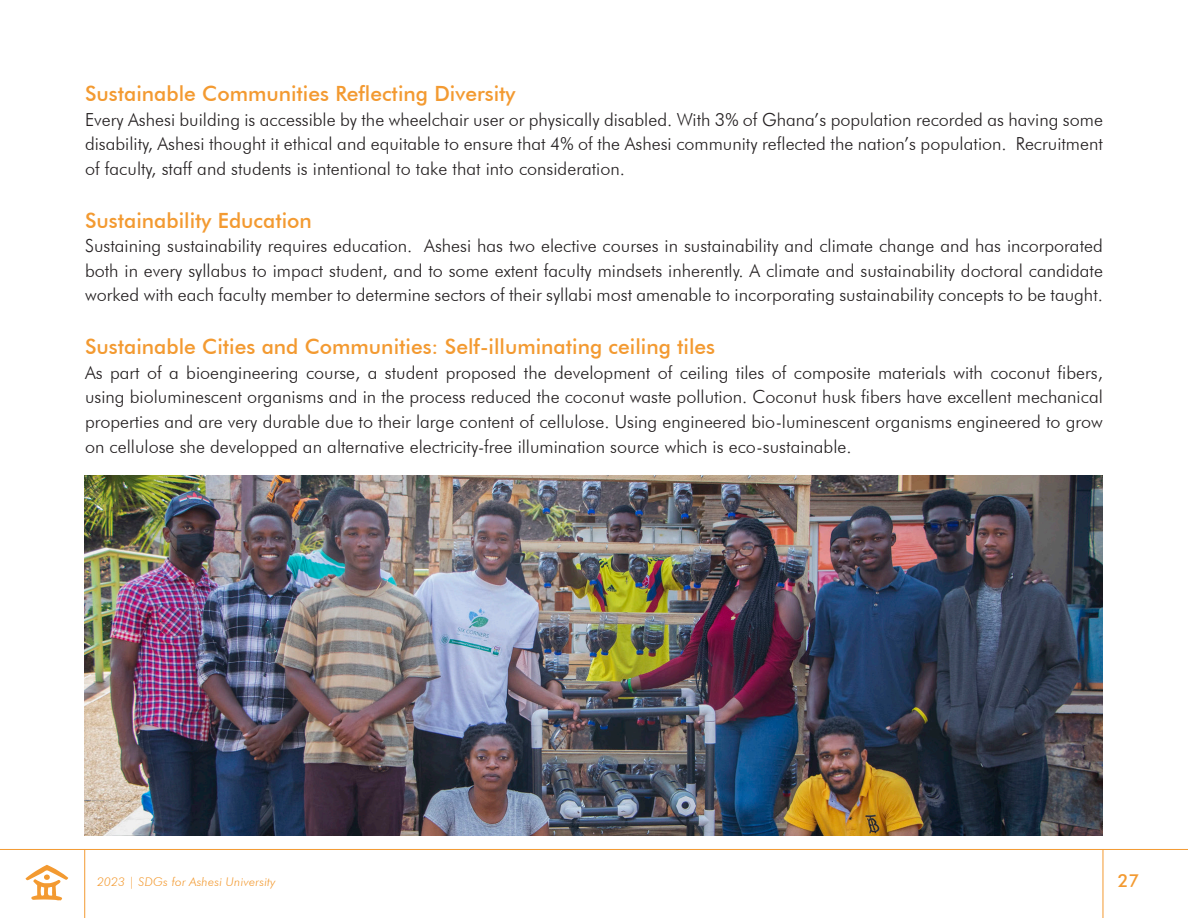
<style>
.page{position:relative;width:1188px;height:918px;background:#fff}
.page>*{position:absolute;margin:0;border:0;box-sizing:border-box;transform-origin:0 0}
.Sub_Header{font:500 21px "Futura BT";color:#f39a31}
.Body{font:300 18px/24.6px "Futura BT";color:#231f20;text-align:justify}
.Sub_Header-2{font:500 18px "Futura BT";color:#f39a31}
.Body-2{font:italic 300 12px "Futura BT";letter-spacing:.02em;color:#f39a31}
</style>
<div class="page">
<hr style="left:0;top:849px;width:1188px;height:1px;background:#f39a31">
<hr style="left:1103px;top:849px;width:1px;height:69px;background:#f39a31">
<hr style="left:84px;top:849px;width:1px;height:69px;background:#f39a31">
<svg style="left:26px;top:865px;width:42px;height:35px"></svg>
<img style="left:85px;top:476px;width:1018px;height:360px">
<p class="Sub_Header" style="left:85px;top:81px;width:432px">Sustainable Communities Reflecting Diversity</p>
<p class="Body" style="left:85px;top:107px;width:1019px">Every Ashesi building is accessible by the wheelchair user or physically disabled. With 3% of Ghana’s population recorded as having some disability, Ashesi thought it ethical and equitable to ensure that 4% of the Ashesi community reflected the nation’s population. Recruitment of faculty, staff and students is intentional to take that into consideration.</p>
<p class="Sub_Header" style="left:85px;top:207px;width:228px">Sustainability Education</p>
<p class="Body" style="left:85px;top:233px;width:1019px">Sustaining sustainability requires education. Ashesi has two elective courses in sustainability and climate change and has incorporated both in every syllabus to impact student, and to some extent faculty mindsets inherently. A climate and sustainability doctoral candidate worked with each faculty member to determine sectors of their syllabi most amenable to incorporating sustainability concepts to be taught.</p>
<p class="Sub_Header" style="left:85px;top:334px;width:632px">Sustainable Cities and Communities: Self-illuminating ceiling tiles</p>
<p class="Body" style="left:85px;top:360px;width:1019px">As part of a bioengineering course, a student proposed the development of ceiling tiles of composite materials with coconut fibers, using bioluminescent organisms and in the process reduced the coconut waste pollution. Coconut husk fibers have excellent mechanical properties and are very durable due to their large content of cellulose. Using engineered bio-luminescent organisms engineered to grow on cellulose she developped an alternative electricity-free illumination source which is eco-sustainable.</p>
<p class="Body-2" style="left:97px;top:874px;width:180px">2023 | SDGs for Ashesi University</p>
<p class="Sub_Header-2" style="left:1118px;top:870px;width:23px">27</p>
</div>
